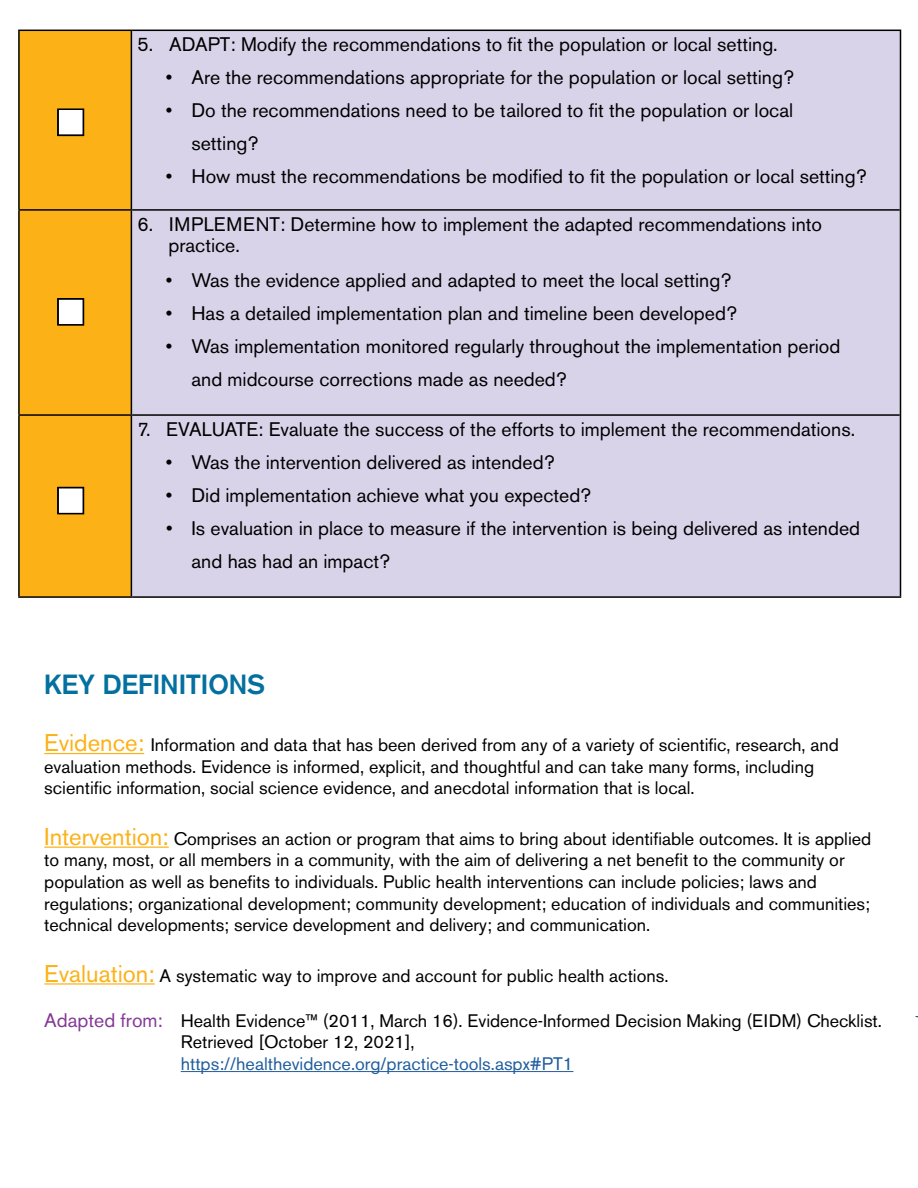
<style>
.page{position:relative;width:918px;height:1188px;background:#fff}
.page>*{position:absolute;margin:0;border:0;box-sizing:border-box;transform-origin:0 0}
.t1{font:700 27px "Akzidenz Grotesk";color:#04709f}
.t2{font:19.5px/33px "Akzidenz Grotesk BE";color:#000}
.t3{font:18px/21.6px "Akzidenz Grotesk BE";color:#000}
.t4{font:18px "Akzidenz Grotesk BE";color:#215e9e}
.s1{font-size:24px;color:#fcb116}
.s2{font-size:19.5px;color:#833995}
</style>
<div class="page">
<div style="left:20px;top:31px;width:111px;height:565px;background:#fcb116"></div>
<div style="left:132px;top:31px;width:768px;height:565px;background:#d8d3e9"></div>
<hr style="left:18px;top:30px;width:114px;height:1px;background:#000">
<hr style="left:18px;top:31px;width:2px;height:178px;background:#000">
<hr style="left:18px;top:209px;width:114px;height:2px;background:#000">
<hr style="left:18px;top:211px;width:2px;height:203px;background:#000">
<hr style="left:18px;top:414px;width:114px;height:2px;background:#000">
<hr style="left:18px;top:416px;width:2px;height:180px;background:#000">
<hr style="left:18px;top:596px;width:114px;height:2px;background:#000">
<hr style="left:131px;top:31px;width:1px;height:178px;background:#000">
<hr style="left:131px;top:211px;width:1px;height:203px;background:#000">
<hr style="left:131px;top:416px;width:1px;height:180px;background:#000">
<hr style="left:132px;top:30px;width:769px;height:1px;background:#000">
<hr style="left:900px;top:31px;width:1px;height:179px;background:#000">
<hr style="left:900px;top:210px;width:1px;height:205px;background:#000">
<hr style="left:900px;top:415px;width:1px;height:181px;background:#000">
<hr style="left:132px;top:209px;width:768px;height:2px;background:#000">
<hr style="left:132px;top:414px;width:768px;height:2px;background:#000">
<hr style="left:132px;top:596px;width:769px;height:2px;background:#000">
<hr style="left:44px;top:753px;width:100px;height:1px;background:#fcb116">
<hr style="left:44px;top:847px;width:125px;height:1px;background:#fcb116">
<hr style="left:44px;top:983px;width:111px;height:2px;background:#fcb116">
<hr style="left:181px;top:1071px;width:392px;height:1px;background:#215e9e">
<div style="left:58px;top:109px;width:25px;height:26px;background:#fff"></div>
<div style="left:57px;top:108px;width:27px;height:28px;border:2px solid #000"></div>
<div style="left:58px;top:299px;width:25px;height:26px;background:#fff"></div>
<div style="left:57px;top:298px;width:27px;height:28px;border:2px solid #000"></div>
<div style="left:58px;top:488px;width:25px;height:26px;background:#fff"></div>
<div style="left:57px;top:487px;width:27px;height:27px;border:2px solid #000"></div>
<p class="t2" style="left:137px;top:28px;width:642px">5. ADAPT: Modify the recommendations to fit the population or local setting.</p>
<p class="t2" style="left:166px;top:61px;width:630px">• Are the recommendations appropriate for the population or local setting?</p>
<p class="t2" style="left:191px;top:94px;width:603px;text-indent:-26px">• Do the recommendations need to be tailored to fit the population or local setting?</p>
<p class="t2" style="left:166px;top:160px;width:702px">• How must the recommendations be modified to fit the population or local setting?</p>
<p class="t2" style="left:168px;top:213px;width:655px;line-height:21.6px;text-indent:-31px">6. IMPLEMENT: Determine how to implement the adapted recommendations into practice.</p>
<p class="t2" style="left:166px;top:263px;width:567px">• Was the evidence applied and adapted to meet the local setting?</p>
<p class="t2" style="left:166px;top:296px;width:573px">• Has a detailed implementation plan and timeline been developed?</p>
<p class="t2" style="left:191px;top:329px;width:650px;text-indent:-26px">• Was implementation monitored regularly throughout the implementation period and midcourse corrections made as needed?</p>
<p class="t2" style="left:137px;top:412px;width:719px">7. EVALUATE: Evaluate the success of the efforts to implement the recommendations.</p>
<p class="t2" style="left:166px;top:445px;width:390px">• Was the intervention delivered as intended?</p>
<p class="t2" style="left:166px;top:478px;width:427px">• Did implementation achieve what you expected?</p>
<p class="t2" style="left:192px;top:511px;width:670px;text-indent:-26px">• Is evaluation in place to measure if the intervention is being delivered as intended and has had an impact?</p>
<h1 class="t1" style="left:44px;top:668px;width:222px">KEY DEFINITIONS</h1>
<p class="t3" style="left:44px;top:734px;width:796px"><span class="s1">Evidence:</span> Information and data that has been derived from any of a variety of scientific, research, and evaluation methods. Evidence is informed, explicit, and thoughtful and can take many forms, including scientific information, social science evidence, and anecdotal information that is local.</p>
<p class="t3" style="left:44px;top:828px;width:828px"><span class="s1">Intervention:</span> Comprises an action or program that aims to bring about identifiable outcomes. It is applied to many, most, or all members in a community, with the aim of delivering a net benefit to the community or population as well as benefits to individuals. Public health interventions can include policies; laws and regulations; organizational development; community development; education of individuals and communities; technical developments; service development and delivery; and communication.</p>
<p class="t3" style="left:44px;top:965px;width:626px"><span class="s1">Evaluation:</span> A systematic way to improve and account for public health actions.</p>
<p class="t3" style="left:181px;top:1010px;width:703px;text-indent:-136px"><span class="s2">Adapted from:</span> Health Evidence™ (2011, March 16). Evidence-Informed Decision Making (EIDM) Checklist.<br>Retrieved [October 12, 2021],</p>
<p class="t4" style="left:181px;top:1053px;width:394px">https://healthevidence.org/practice-tools.aspx#PT1</p>
</div>
